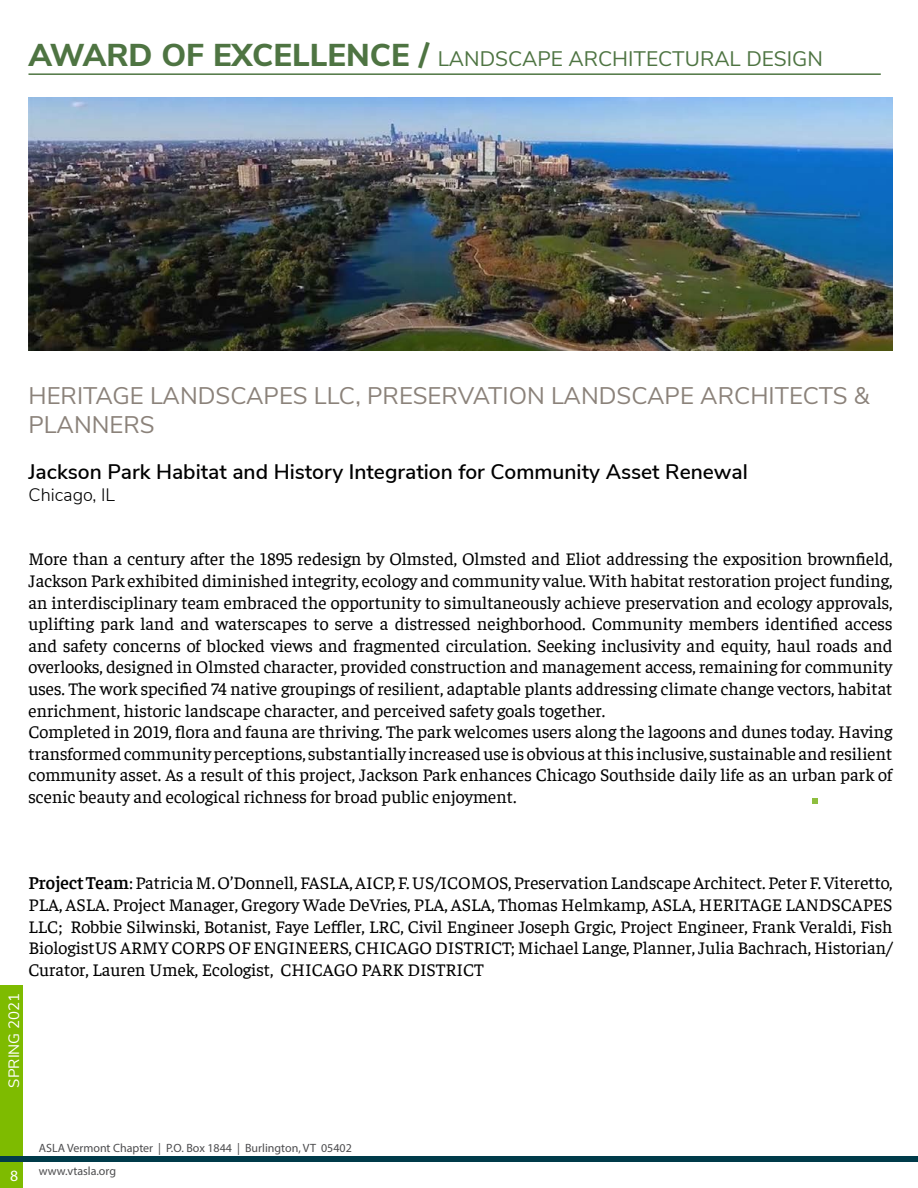
<style>
.page{position:relative;width:918px;height:1188px;background:#fff}
.page>*{position:absolute;margin:0;border:0;box-sizing:border-box;transform-origin:0 0}
.t1{font:24px/28.8px "Nunito Sans";color:#8b827a}
.t2{font:600 21px "Nunito Sans";color:#000101}
.t3{font:21px "Nunito Sans";color:#4e7442}
.t4{font:18px/21.6px "Faustina";color:#000}
.t5{font:300 18px "Nunito Sans";color:#000101}
.t6{font:15.75px "Myriad Pro";color:#fff}
.t7{font:15px "Nunito Sans";color:#fff}
.t8{font:12px/22.5px "Myriad Pro";color:#4d4d4f}
.s1{font-weight:800;font-size:31.5px}
.s2{font-weight:600}
</style>
<div class="page">
<div style="left:0;top:986px;width:23px;height:202px;background:#7ebb00"></div>
<div style="left:0;top:1156px;width:918px;height:6px;background:#003b4a"></div>
<svg style="left:812px;top:798px;width:6px;height:5px"></svg>
<hr style="left:28px;top:73px;width:853px;height:2px;background:#4f7542">
<img style="left:28px;top:97px;width:864px;height:254px">
<p class="t3" style="left:28px;top:43px;width:796px"><span class="s1">AWARD OF EXCELLENCE /</span> LANDSCAPE ARCHITECTURAL DESIGN</p>
<h1 class="t1" style="left:28px;top:380px;width:843px">HERITAGE LANDSCAPES LLC, PRESERVATION LANDSCAPE ARCHITECTS &amp;<br>PLANNERS</h1>
<p class="t2" style="left:28px;top:456px;width:721px">Jackson Park Habitat and History Integration for Community Asset Renewal</p>
<p class="t5" style="left:28px;top:481px;width:88px">Chicago, IL</p>
<p class="t4" style="left:28px;top:547px;width:866px">More than a century after the 1895 redesign by Olmsted, Olmsted and Eliot addressing the exposition brownfield, Jackson Park exhibited diminished integrity, ecology and community value. With habitat restoration project funding, an interdisciplinary team embraced the opportunity to simultaneously achieve preservation and ecology approvals, uplifting park land and waterscapes to serve a distressed neighborhood. Community members identified access and safety concerns of blocked views and fragmented circulation. Seeking inclusivity and equity, haul roads and overlooks, designed in Olmsted character, provided construction and management access, remaining for community uses. The work specified 74 native groupings of resilient, adaptable plants addressing climate change vectors, habitat enrichment, historic landscape character, and perceived safety goals together.<br>Completed in 2019, flora and fauna are thriving. The park welcomes users along the lagoons and dunes today. Having transformed community perceptions, substantially increased use is obvious at this inclusive, sustainable and resilient community asset. As a result of this project, Jackson Park enhances Chicago Southside daily life as an urban park of scenic beauty and ecological richness for broad public enjoyment.</p>
<p class="t7" style="left:3px;top:1088px;width:96px;rotate:-90deg">SPRING 2021</p>
<p class="t4" style="left:28px;top:871px;width:866px;text-align:justify"><span class="s2">Project Team</span>: Patricia M. O’Donnell, FASLA, AICP, F. US/ICOMOS, Preservation Landscape Architect. Peter F. Viteretto, PLA, ASLA. Project Manager, Gregory Wade DeVries, PLA, ASLA, Thomas Helmkamp, ASLA, HERITAGE LANDSCAPES LLC; Robbie Silwinski, Botanist, Faye Leffler, LRC, Civil Engineer Joseph Grgic, Project Engineer, Frank Veraldi, Fish BiologistUS ARMY CORPS OF ENGINEERS, CHICAGO DISTRICT; Michael Lange, Planner, Julia Bachrach, Historian/ Curator, Lauren Umek, Ecologist, CHICAGO PARK DISTRICT</p>
<p class="t6" style="left:10px;top:1166px;width:10px">8</p>
<p class="t8" style="left:39px;top:1137px;width:315px">ASLA Vermont Chapter | P.O. Box 1844 | Burlington, VT 05402 www.vtasla.org</p>
</div>
